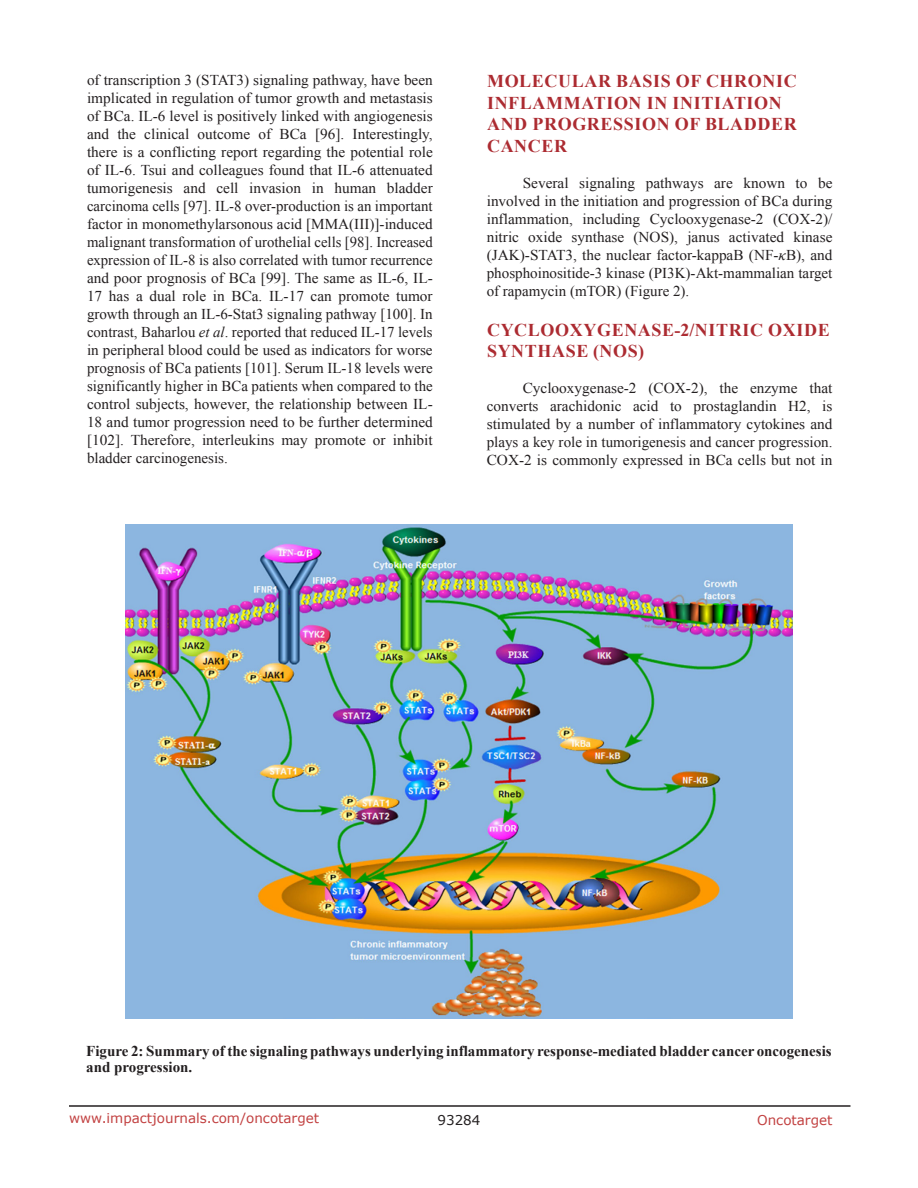
<style>
.page{position:relative;width:918px;height:1188px;background:#fff}
.page>*{position:absolute;margin:0;border:0;box-sizing:border-box;transform-origin:0 0}
.t1{font:700 18px/21.6px "Times New Roman";letter-spacing:.035em;color:#ac2b31}
.t2{font:15px/18px "Times New Roman";color:#231f20;text-align:justify}
.t3{font:700 15px/16.2px "Times New Roman";color:#231f20}
.t4{font:13.5px "Verdana";color:#c24141}
.t5{font:13.5px "Verdana";color:#231f20}
.s1{font-style:italic}
</style>
<div class="page">
<hr style="left:69px;top:1105px;width:781px;height:2px;background:#231f20">
<img style="left:126px;top:525px;width:666px;height:494px">
<p class="t2" style="left:87px;top:71px;width:347px">of transcription 3 (STAT3) signaling pathway, have been implicated in regulation of tumor growth and metastasis of BCa. IL-6 level is positively linked with angiogenesis and the clinical outcome of BCa [96]. Interestingly, there is a conflicting report regarding the potential role of IL-6. Tsui and colleagues found that IL-6 attenuated tumorigenesis and cell invasion in human bladder carcinoma cells [97]. IL-8 over-production is an important factor in monomethylarsonous acid [MMA(III)]-induced malignant transformation of urothelial cells [98]. Increased expression of IL-8 is also correlated with tumor recurrence and poor prognosis of BCa [99]. The same as IL-6, IL-17 has a dual role in BCa. IL-17 can promote tumor growth through an IL-6-Stat3 signaling pathway [100]. In contrast, Baharlou <span class="s1">et al</span>. reported that reduced IL-17 levels in peripheral blood could be used as indicators for worse prognosis of BCa patients [101]. Serum IL-18 levels were significantly higher in BCa patients when compared to the control subjects, however, the relationship between IL-18 and tumor progression need to be further determined [102]. Therefore, interleukins may promote or inhibit bladder carcinogenesis.</p>
<p class="t1" style="left:487px;top:70px;width:311px">MOLECULAR BASIS OF CHRONIC<br>INFLAMMATION IN INITIATION<br>AND PROGRESSION OF BLADDER<br>CANCER</p>
<p class="t2" style="left:487px;top:174px;width:347px;text-indent:36px">Several signaling pathways are known to be involved in the initiation and progression of BCa during inflammation, including Cyclooxygenase-2 (COX-2)/ nitric oxide synthase (NOS), janus activated kinase (JAK)-STAT3, the nuclear factor-kappaB (NF-<span class="s1">κ</span>B), and phosphoinositide-3 kinase (PI3K)-Akt-mammalian target of rapamycin (mTOR) (Figure 2).</p>
<p class="t1" style="left:487px;top:318px;width:344px">CYCLOOXYGENASE-2/NITRIC OXIDE<br>SYNTHASE (NOS)</p>
<p class="t2" style="left:487px;top:379px;width:347px;text-indent:36px">Cyclooxygenase-2 (COX-2), the enzyme that converts arachidonic acid to prostaglandin H2, is stimulated by a number of inflammatory cytokines and plays a key role in tumorigenesis and cancer progression.<br>COX-2 is commonly expressed in BCa cells but not in</p>
<p class="t3" style="left:86px;top:1042px;width:747px">Figure 2: Summary of the signaling pathways underlying inflammatory response-mediated bladder cancer oncogenesis and progression.</p>
<p class="t4" style="left:69px;top:1109px;width:252px">www.impactjournals.com/oncotarget</p>
<p class="t5" style="left:438px;top:1111px;width:44px">93284</p>
<p class="t4" style="left:757px;top:1111px;width:77px">Oncotarget</p>
</div>
